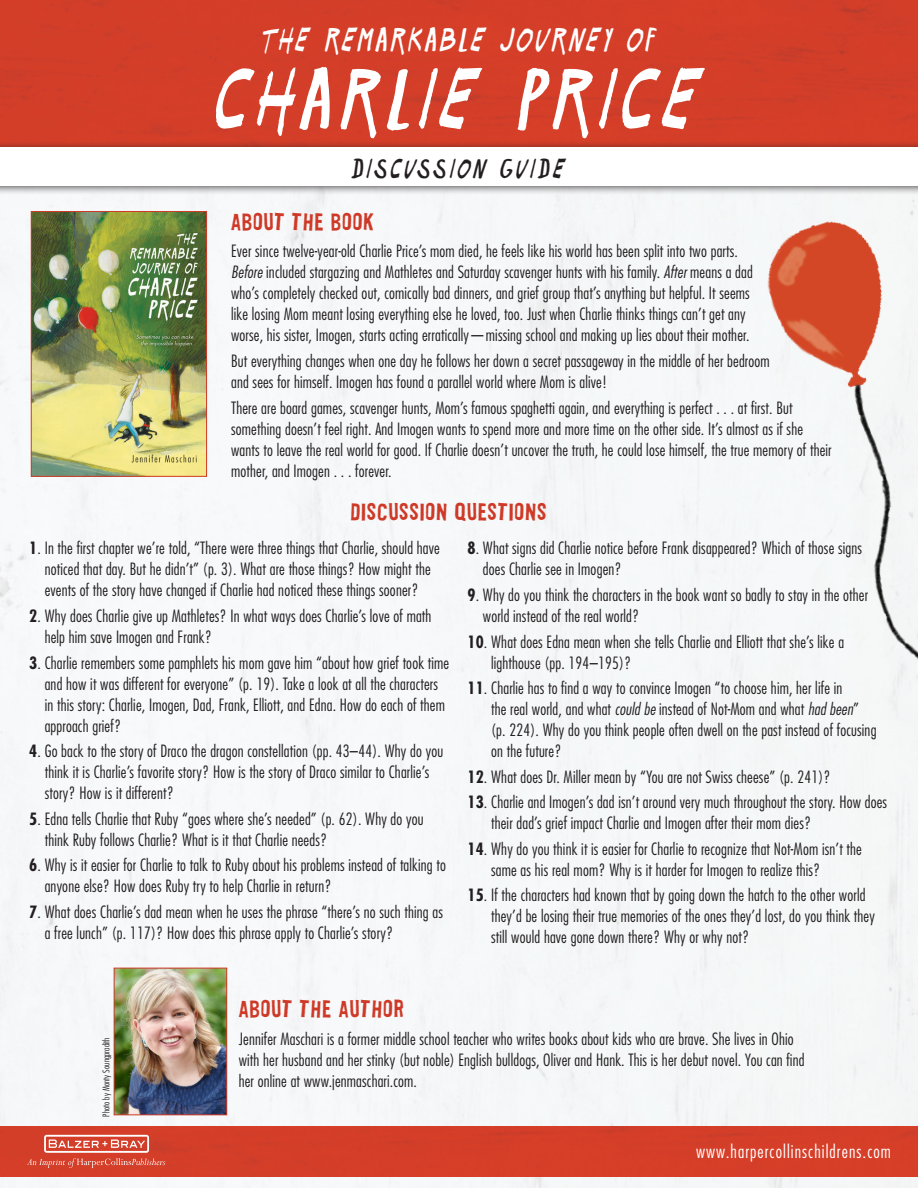
<style>
.page{position:relative;width:918px;height:1188px;background:#fff}
.page>*{position:absolute;margin:0;border:0;box-sizing:border-box;transform-origin:0 0}
.t1{font:88.5px "Flyerfonts Free Show";letter-spacing:.03em;color:#fff;scale:1.04 1}
.t2{font:34.5px "Flyerfonts Free Show";letter-spacing:.04em;color:#fff}
.t3{font:28.5px "Flyerfonts Free Show";letter-spacing:.065em;color:#231f20}
.t4{font:22.5px "Flyerfonts Hardcore";letter-spacing:.06em;color:#ce3a27}
.t5{font:300 condensed 18px "Futura";letter-spacing:.06em;color:#fff}
.t6{font:300 condensed 16.5px/21px "Futura";letter-spacing:.01em;color:#231f20}
.t7{font:300 condensed 9px "Futura";letter-spacing:.01em;color:#231f20}
.s1{font-style:italic}
.s2{font-weight:700}
</style>
<div class="page">
<div style="left:0;top:0;width:918px;height:141px;background:#d43e29"></div>
<div style="left:0;top:1126px;width:918px;height:51px;background:#d53e28"></div>
<svg style="left:27px;top:1135px;width:138px;height:33px"></svg>
<img style="left:33px;top:213px;width:172px;height:262px">
<div style="left:31px;top:211px;width:176px;height:266px;border:1px solid #ce3a27"></div>
<img style="left:698px;top:196px;width:220px;height:519px">
<div style="left:0;top:141px;width:918px;height:55px;background:#231f20;opacity:.75"></div>
<div style="left:0;top:147px;width:918px;height:39px;background:#fff"></div>
<img style="left:116px;top:970px;width:109px;height:143px">
<div style="left:114px;top:968px;width:113px;height:147px;border:1px solid #ce3a27"></div>
<p class="t2" style="left:263px;top:19px;width:396px">THE REMARKABLE JOURNEY OF</p>
<p class="t1" style="left:215px;top:45px;width:473px">CHARLIE PRICE</p>
<p class="t3" style="left:351px;top:151px;width:217px">DISCUSSION GUIDE</p>
<p class="t4" style="left:231px;top:207px;width:144px">ABOUT THE BOOK</p>
<p class="t6" style="left:231px;top:241px;width:523px">Ever since twelve-year-old Charlie Price’s mom died, he feels like his world has been split into two parts.<br><span class="s1">Before</span> included stargazing and Mathletes and Saturday scavenger hunts with his family. <span class="s1">After</span> means a dad who’s completely checked out, comically bad dinners, and grief group that’s anything but helpful. It seems like losing Mom meant losing everything else he loved, too. Just when Charlie thinks things can’t get any worse, his sister, Imogen, starts acting erratically—missing school and making up lies about their mother.</p>
<p class="t6" style="left:231px;top:350px;width:540px">But everything changes when one day he follows her down a secret passageway in the middle of her bedroom and sees for himself. Imogen has found a parallel world where Mom is alive!</p>
<p class="t6" style="left:231px;top:397px;width:602px">There are board games, scavenger hunts, Mom’s famous spaghetti again, and everything is perfect . . . at first. But something doesn’t feel right. And Imogen wants to spend more and more time on the other side. It’s almost as if she wants to leave the real world for good. If Charlie doesn’t uncover the truth, he could lose himself, the true memory of their mother, and Imogen . . . forever.</p>
<p class="t4" style="left:351px;top:497px;width:197px">DISCUSSION QUESTIONS</p>
<p class="t6" style="left:29px;top:538px;width:412px;text-align:center"><span class="s2">1</span>. In the first chapter we’re told, “There were three things that Charlie, should have noticed that day. But he didn’t” (p. 3). What are those things? How might the events of the story have changed if Charlie had noticed these things sooner?</p>
<p class="t6" style="left:45px;top:605px;width:388px;text-indent:-15px"><span class="s2">2</span>. Why does Charlie give up Mathletes? In what ways does Charlie’s love of math help him save Imogen and Frank?</p>
<p class="t6" style="left:45px;top:652px;width:406px;text-indent:-15px"><span class="s2">3</span>. Charlie remembers some pamphlets his mom gave him “about how grief took time and how it was different for everyone” (p. 19). Take a look at all the characters in this story: Charlie, Imogen, Dad, Frank, Elliott, and Edna. How do each of them approach grief?</p>
<p class="t6" style="left:45px;top:741px;width:400px;text-indent:-15px"><span class="s2">4</span>. Go back to the story of Draco the dragon constellation (pp. 43–44). Why do you think it is Charlie’s favorite story? How is the story of Draco similar to Charlie’s story? How is it different?</p>
<p class="t6" style="left:45px;top:808px;width:380px;text-indent:-15px"><span class="s2">5</span>. Edna tells Charlie that Ruby “goes where she’s needed” (p. 62). Why do you think Ruby follows Charlie? What is it that Charlie needs?</p>
<p class="t6" style="left:45px;top:855px;width:403px;text-indent:-15px"><span class="s2">6</span>. Why is it easier for Charlie to talk to Ruby about his problems instead of talking to anyone else? How does Ruby try to help Charlie in return?</p>
<p class="t6" style="left:45px;top:901px;width:400px;text-indent:-15px"><span class="s2">7</span>. What does Charlie’s dad mean when he uses the phrase “there’s no such thing as a free lunch” (p. 117)? How does this phrase apply to Charlie’s story?</p>
<p class="t6" style="left:483px;top:538px;width:381px;text-indent:-15px"><span class="s2">8</span>. What signs did Charlie notice before Frank disappeared? Which of those signs does Charlie see in Imogen?</p>
<p class="t6" style="left:483px;top:584px;width:387px;text-indent:-15px"><span class="s2">9</span>. Why do you think the characters in the book want so badly to stay in the other world instead of the real world?</p>
<p class="t6" style="left:491px;top:631px;width:354px;text-indent:-24px"><span class="s2">10</span>. What does Edna mean when she tells Charlie and Elliott that she’s like a lighthouse (pp. 194–195)?</p>
<p class="t6" style="left:491px;top:678px;width:387px;text-indent:-24px"><span class="s2">11</span>. Charlie has to find a way to convince Imogen “to choose him, her life in<br>the real world, and what <span class="s1">could be</span> instead of Not-Mom and what <span class="s1">had been</span>” (p. 224). Why do you think people often dwell on the past instead of focusing on the future?</p>
<p class="t6" style="left:467px;top:766px;width:365px"><span class="s2">12</span>. What does Dr. Miller mean by “You are not Swiss cheese” (p. 241)?</p>
<p class="t6" style="left:491px;top:792px;width:398px;text-indent:-24px"><span class="s2">13</span>. Charlie and Imogen’s dad isn’t around very much throughout the story. How does their dad’s grief impact Charlie and Imogen after their mom dies?</p>
<p class="t6" style="left:491px;top:838px;width:372px;text-indent:-24px"><span class="s2">14</span>. Why do you think it is easier for Charlie to recognize that Not-Mom isn’t the same as his real mom? Why is it harder for Imogen to realize this?</p>
<p class="t6" style="left:491px;top:885px;width:385px;text-indent:-24px"><span class="s2">15</span>. If the characters had known that by going down the hatch to the other world they’d be losing their true memories of the ones they’d lost, do you think they still would have gone down there? Why or why not?</p>
<p class="t7" style="left:101px;top:1117px;width:81px;rotate:-90deg">Photo by Monty Soungpradith</p>
<p class="t4" style="left:239px;top:995px;width:166px">ABOUT THE AUTHOR</p>
<p class="t6" style="left:239px;top:1028px;width:567px">Jennifer Maschari is a former middle school teacher who writes books about kids who are brave. She lives in Ohio with her husband and her stinky (but noble) English bulldogs, Oliver and Hank. This is her debut novel. You can find her online at www.jenmaschari.com.</p>
<p class="t5" style="left:696px;top:1141px;width:196px">www.harpercollinschildrens.com</p>
</div>
